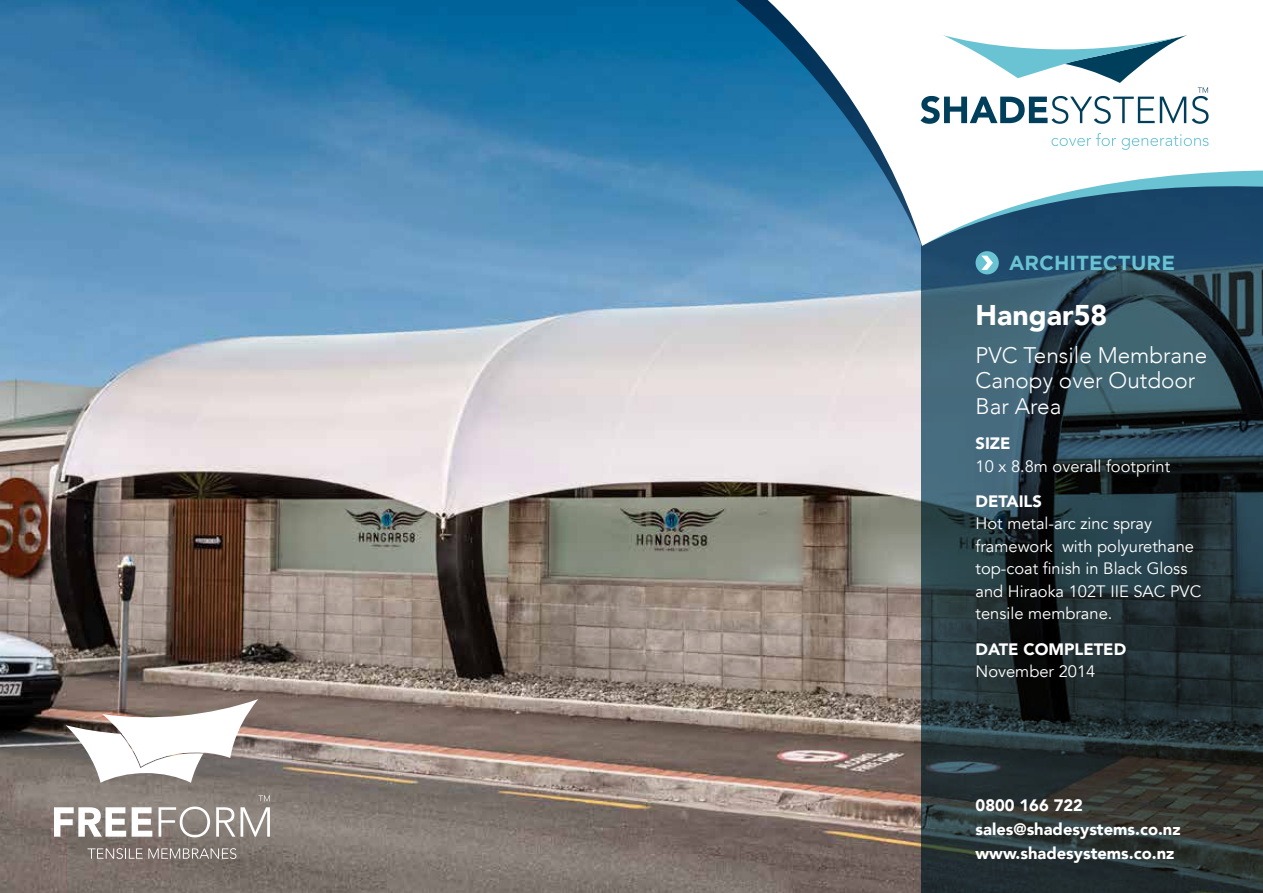
<style>
.page{position:relative;width:1263px;height:893px;background:#fff}
.page>*{position:absolute;margin:0;border:0;box-sizing:border-box;transform-origin:0 0}
.t1{font:900 28.5px "Avenir";color:#fff}
.t2{font:300 22.5px/25.5px "Avenir";color:#fff}
.t3{font:700 20.25px "Gotham";color:#6ac3d3}
.t4{font:16.5px/22.5px "Avenir";color:#fff}
.t5{font:900 16.5px/24px "Avenir";color:#fff}
</style>
<div class="page">
<img style="left:0;top:0;width:921px;height:893px">
<svg style="left:921px;top:246px;width:342px;height:647px;background:#283b42"></svg>
<svg style="left:558px;top:0;width:29px;height:246px;background:#2b7cad"></svg>
<svg style="left:587px;top:0;width:676px;height:246px"></svg>
<svg style="left:1051px;top:133px;width:65px;height:13px"></svg>
<svg style="left:1122px;top:134px;width:86px;height:16px"></svg>
<svg style="left:920px;top:35px;width:288px;height:89px"></svg>
<div style="left:975px;top:251px;width:24px;height:23px;background:#6ac3d3;border-radius:50%"></div>
<svg style="left:981px;top:256px;width:12px;height:14px"></svg>
<svg style="left:66px;top:699px;width:192px;height:84px"></svg>
<svg style="left:54px;top:807px;width:72px;height:30px"></svg>
<svg style="left:132px;top:807px;width:20px;height:30px"></svg>
<svg style="left:159px;top:806px;width:51px;height:31px"></svg>
<svg style="left:216px;top:807px;width:54px;height:30px"></svg>
<svg style="left:88px;top:848px;width:148px;height:11px;background:#978e89"></svg>
<svg style="left:258px;top:795px;width:12px;height:6px"></svg>
<p class="t3" style="left:1009px;top:249px;width:168px">ARCHITECTURE</p>
<h1 class="t1" style="left:975px;top:290px;width:133px">Hangar58</h1>
<h2 class="t2" style="left:975px;top:342px;width:233px">PVC Tensile Membrane<br>Canopy over Outdoor<br>Bar Area</h2>
<p class="t5" style="left:975px;top:431px;width:37px">SIZE</p>
<p class="t4" style="left:975px;top:455px;width:196px">10 x 8.8m overall footprint</p>
<p class="t5" style="left:975px;top:489px;width:68px">DETAILS</p>
<p class="t4" style="left:975px;top:513px;width:227px">Hot metal-arc zinc spray framework with polyurethane top-coat finish in Black Gloss and Hiraoka 102T IIE SAC PVC tensile membrane.</p>
<p class="t5" style="left:975px;top:636px;width:152px">DATE COMPLETED</p>
<p class="t4" style="left:975px;top:660px;width:121px">November 2014</p>
<p class="t5" style="left:975px;top:793px;width:207px">0800 166 722 sales@shadesystems.co.nz www.shadesystems.co.nz</p>
</div>
